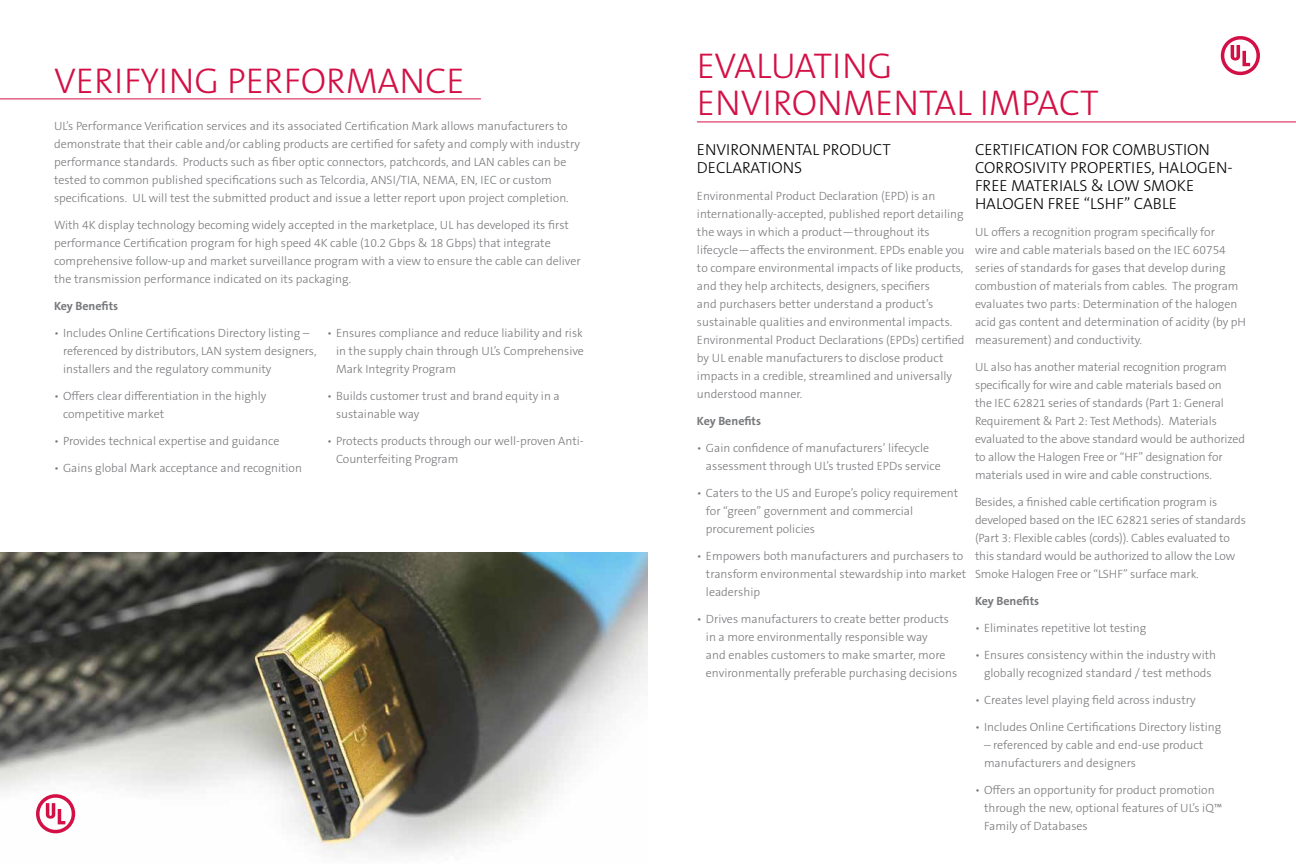
<style>
.page{position:relative;width:1296px;height:864px;background:#fff}
.page>*{position:absolute;margin:0;border:0;box-sizing:border-box;transform-origin:0 0}
.t1{font:300 36px/37px "The Sans B W3";color:#d31045}
.t2{font:300 16px/18px "The Sans B W3";color:#000}
.t3{font:300 12px/18px "The Sans B W3";color:#77787b}
.t4{font:700 12px "The Sans B W7";color:#77787b}
</style>
<div class="page">
<img style="left:0;top:552px;width:648px;height:302px">
<hr style="left:0;top:99px;width:481px;height:1px;background:#d31045">
<hr style="left:697px;top:122px;width:599px;height:1px;background:#d31045">
<svg style="left:1220px;top:36px;width:40px;height:40px"></svg>
<svg style="left:34px;top:792px;width:43px;height:43px"></svg>
<h1 class="t1" style="left:54px;top:62px;width:412px">VERIFYING PERFORMANCE</h1>
<p class="t3" style="left:54px;top:117px;width:527px">UL’s Performance Verification services and its associated Certification Mark allows manufacturers to demonstrate that their cable and/or cabling products are certified for safety and comply with industry performance standards. Products such as fiber optic connectors, patchcords, and LAN cables can be tested to common published specifications such as Telcordia, ANSI/TIA, NEMA, EN, IEC or custom specifications. UL will test the submitted product and issue a letter report upon project completion.</p>
<p class="t3" style="left:54px;top:216px;width:528px">With 4K display technology becoming widely accepted in the marketplace, UL has developed its first performance Certification program for high speed 4K cable (10.2 Gbps &amp; 18 Gbps) that integrate comprehensive follow-up and market surveillance program with a view to ensure the cable can deliver the transmission performance indicated on its packaging.</p>
<p class="t4" style="left:54px;top:298px;width:66px">Key Benefits</p>
<p class="t3" style="left:63px;top:324px;width:255px;text-indent:-9px">• Includes Online Certifications Directory listing – referenced by distributors, LAN system designers, installers and the regulatory community</p>
<p class="t3" style="left:63px;top:387px;width:205px;text-indent:-9px">• Offers clear differentiation in the highly competitive market</p>
<p class="t3" style="left:54px;top:432px;width:227px">• Provides technical expertise and guidance</p>
<p class="t3" style="left:54px;top:459px;width:250px">• Gains global Mark acceptance and recognition</p>
<p class="t3" style="left:336px;top:324px;width:249px;text-align:justify;text-indent:-9px">• Ensures compliance and reduce liability and risk in the supply chain through UL’s Comprehensive Mark Integrity Program</p>
<p class="t3" style="left:336px;top:387px;width:225px;text-indent:-9px">• Builds customer trust and brand equity in a sustainable way</p>
<p class="t3" style="left:336px;top:432px;width:249px;text-indent:-9px">• Protects products through our well-proven Anti-<br>Counterfeiting Program</p>
<h1 class="t1" style="left:697px;top:47px;width:403px">EVALUATING<br>ENVIRONMENTAL IMPACT</h1>
<h2 class="t2" style="left:697px;top:141px;width:195px">ENVIRONMENTAL PRODUCT<br>DECLARATIONS</h2>
<p class="t3" style="left:697px;top:187px;width:269px">Environmental Product Declaration (EPD) is an internationally-accepted, published report detailing the ways in which a product—throughout its lifecycle—affects the environment. EPDs enable you to compare environmental impacts of like products, and they help architects, designers, specifiers<br>and purchasers better understand a product’s sustainable qualities and environmental impacts.<br>Environmental Product Declarations (EPDs) certified by UL enable manufacturers to disclose product impacts in a credible, streamlined and universally understood manner.</p>
<p class="t4" style="left:697px;top:413px;width:66px">Key Benefits</p>
<p class="t3" style="left:706px;top:439px;width:236px;text-indent:-9px">• Gain confidence of manufacturers’ lifecycle assessment through UL’s trusted EPDs service</p>
<p class="t3" style="left:706px;top:484px;width:254px;text-indent:-9px">• Caters to the US and Europe’s policy requirement for “green” government and commercial procurement policies</p>
<p class="t3" style="left:706px;top:547px;width:262px;text-indent:-9px">• Empowers both manufacturers and purchasers to transform environmental stewardship into market leadership</p>
<p class="t3" style="left:706px;top:610px;width:253px;text-indent:-9px">• Drives manufacturers to create better products in a more environmentally responsible way<br>and enables customers to make smarter, more environmentally preferable purchasing decisions</p>
<h2 class="t2" style="left:975px;top:141px;width:259px">CERTIFICATION FOR COMBUSTION<br>CORROSIVITY PROPERTIES, HALOGEN-<br>FREE MATERIALS &amp; LOW SMOKE<br>HALOGEN FREE “LSHF” CABLE</h2>
<p class="t3" style="left:975px;top:223px;width:273px">UL offers a recognition program specifically for<br>wire and cable materials based on the IEC 60754 series of standards for gases that develop during combustion of materials from cables. The program evaluates two parts: Determination of the halogen acid gas content and determination of acidity (by pH measurement) and conductivity.</p>
<p class="t3" style="left:975px;top:358px;width:272px">UL also has another material recognition program specifically for wire and cable materials based on<br>the IEC 62821 series of standards (Part 1: General Requirement &amp; Part 2: Test Methods). Materials evaluated to the above standard would be authorized to allow the Halogen Free or “HF” designation for materials used in wire and cable constructions.</p>
<p class="t3" style="left:975px;top:493px;width:273px">Besides, a finished cable certification program is developed based on the IEC 62821 series of standards (Part 3: Flexible cables (cords)). Cables evaluated to this standard would be authorized to allow the Low Smoke Halogen Free or “LSHF” surface mark.</p>
<p class="t4" style="left:975px;top:593px;width:66px">Key Benefits</p>
<p class="t3" style="left:975px;top:619px;width:173px">• Eliminates repetitive lot testing</p>
<p class="t3" style="left:975px;top:646px;width:243px;text-align:center">• Ensures consistency within the industry with globally recognized standard / test methods</p>
<p class="t3" style="left:975px;top:691px;width:222px">• Creates level playing field across industry</p>
<p class="t3" style="left:975px;top:718px;width:248px">• Includes Online Certifications Directory listing</p>
<p class="t3" style="left:984px;top:736px;width:221px">– referenced by cable and end-use product manufacturers and designers</p>
<p class="t3" style="left:984px;top:781px;width:240px;text-indent:-9px">• Offers an opportunity for product promotion through the new, optional features of UL’s iQ™<br>Family of Databases</p>
</div>
